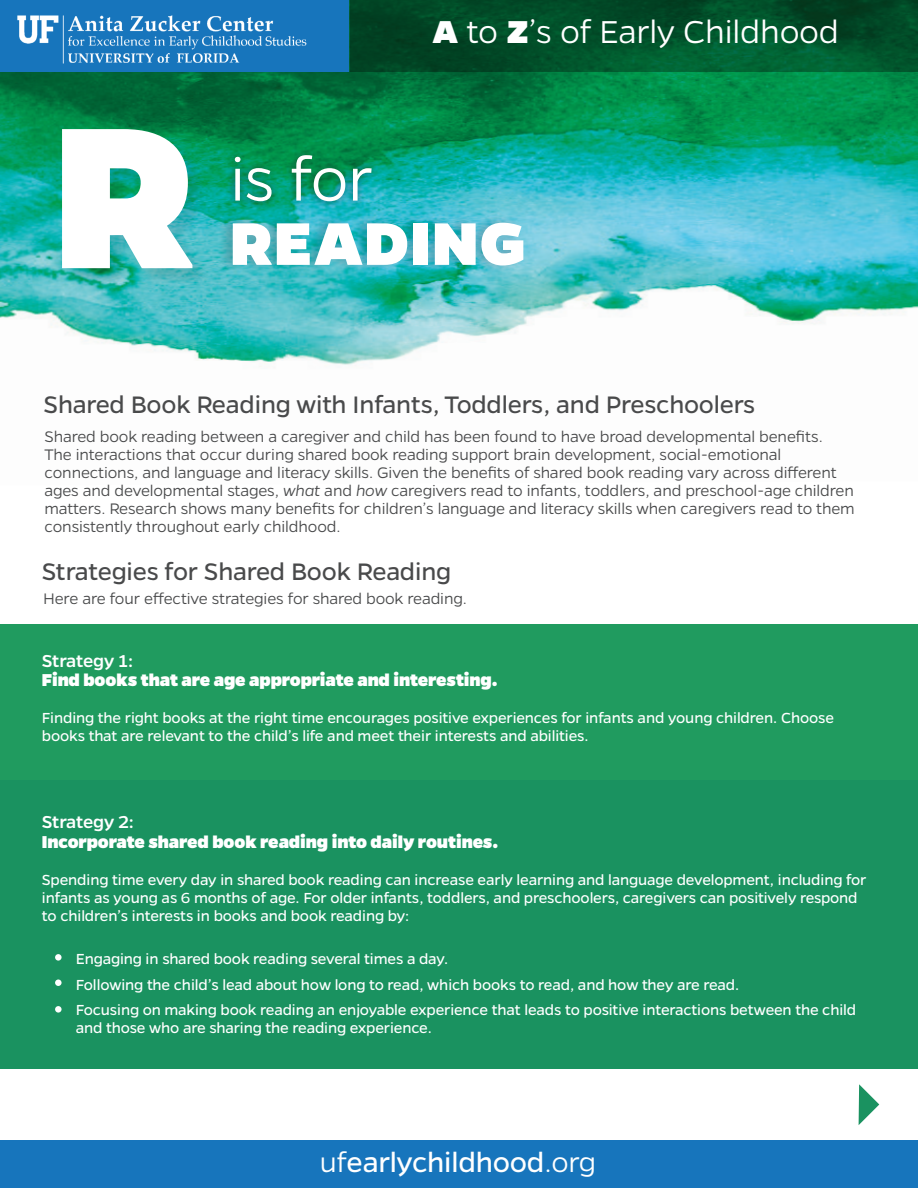
<style>
.page{position:relative;width:918px;height:1188px;background:#fff}
.page>*{position:absolute;margin:0;border:0;box-sizing:border-box;transform-origin:0 0}
.t1{font:800 228px "Gentona";color:#fff}
.t2{font:800 68.1px "Gentona";letter-spacing:.025em;color:#fff}
.t3{font:300 68.1px "Gentona";color:#fff}
.t4{font:300 35.85px "Gentona";letter-spacing:-.01em;color:#fff}
.t5{font:31.05px "Gentona";letter-spacing:-.01em;color:#fff}
.t6{font:27px "Gentona";letter-spacing:-.01em;color:#494a4b}
.t7{font:800 19.5px "Gentona";letter-spacing:-.01em;color:#fff}
.t8{font:500 19.5px "Gentona";letter-spacing:-.01em;color:#fff}
.t9{font:300 17.25px/18px "Gentona";letter-spacing:-.01em;color:#494a4b}
.t10{font:16.5px/18px "Gentona";letter-spacing:-.01em;color:#fff}
.s1{font-weight:800}
.s2{font-style:italic}
.s3{font-weight:300}
</style>
<div class="page">
<img style="left:0;top:0;width:918px;height:367px">
<div style="left:218px;top:214px;width:307px;height:59px;background:#231f20;opacity:.18"></div>
<div style="left:227px;top:147px;width:152px;height:62px;background:#231f20;opacity:.6"></div>
<div style="left:65px;top:132px;width:146px;height:155px;background:#231f20;opacity:.1"></div>
<svg style="left:350px;top:0;width:568px;height:72px;background:#014e29"></svg>
<div style="left:0;top:0;width:349px;height:72px;background:#1775bc"></div>
<img style="left:17px;top:15px;width:290px;height:48px">
<div style="left:0;top:780px;width:918px;height:289px;background:#1a9260"></div>
<div style="left:0;top:624px;width:918px;height:156px;background:#209b5f"></div>
<svg style="left:859px;top:1084px;width:20px;height:41px"></svg>
<div style="left:55px;top:954px;width:7px;height:7px;background:#fff;border-radius:50%"></div>
<div style="left:55px;top:980px;width:7px;height:6px;background:#fff;border-radius:50%"></div>
<div style="left:55px;top:1006px;width:7px;height:7px;background:#fff;border-radius:50%"></div>
<div style="left:0;top:1140px;width:918px;height:48px;background:#1775bc"></div>
<h1 class="t1" style="left:53px;top:63px;width:142px">R</h1>
<h2 class="t3" style="left:230px;top:141px;width:144px">is for</h2>
<h3 class="t4" style="left:432px;top:12px;width:408px"><span class="s1">A</span> to <span class="s1">Z</span>’s of Early Childhood</h3>
<h2 class="t2" style="left:230px;top:204px;width:297px">READING</h2>
<h3 class="t6" style="left:44px;top:390px;width:713px">Shared Book Reading with Infants, Toddlers, and Preschoolers</h3>
<p class="t9" style="left:45px;top:428px;width:812px">Shared book reading between a caregiver and child has been found to have broad developmental benefits.<br>The interactions that occur during shared book reading support brain development, social-emotional connections, and language and literacy skills. Given the benefits of shared book reading vary across different ages and developmental stages, <span class="s2">what</span> and <span class="s2">how</span> caregivers read to infants, toddlers, and preschool-age children matters. Research shows many benefits for children’s language and literacy skills when caregivers read to them consistently throughout early childhood.</p>
<h3 class="t6" style="left:42px;top:556px;width:411px">Strategies for Shared Book Reading</h3>
<p class="t9" style="left:43px;top:590px;width:425px">Here are four effective strategies for shared book reading.</p>
<p class="t8" style="left:42px;top:650px;width:93px">Strategy 1:</p>
<p class="t7" style="left:42px;top:669px;width:457px">Find books that are age appropriate and interesting.</p>
<p class="t10" style="left:42px;top:709px;width:794px">Finding the right books at the right time encourages positive experiences for infants and young children. Choose books that are relevant to the child’s life and meet their interests and abilities.</p>
<p class="t8" style="left:42px;top:811px;width:93px">Strategy 2:</p>
<p class="t7" style="left:42px;top:830px;width:458px">Incorporate shared book reading into daily routines.</p>
<p class="t10" style="left:42px;top:870px;width:826px">Spending time every day in shared book reading can increase early learning and language development, including for infants as young as 6 months of age. For older infants, toddlers, and preschoolers, caregivers can positively respond to children’s interests in books and book reading by:</p>
<p class="t10" style="left:76px;top:946px;width:782px;line-height:25.5px">Engaging in shared book reading several times a day.<br>Following the child’s lead about how long to read, which books to read, and how they are read.<br>Focusing on making book reading an enjoyable experience that leads to positive interactions between the child</p>
<p class="t10" style="left:76px;top:1019px;width:358px">and those who are sharing the reading experience.</p>
<h3 class="t5" style="left:320px;top:1145px;width:277px"><span class="s3">uf</span>earlychildhood<span class="s3">.org</span></h3>
</div>
